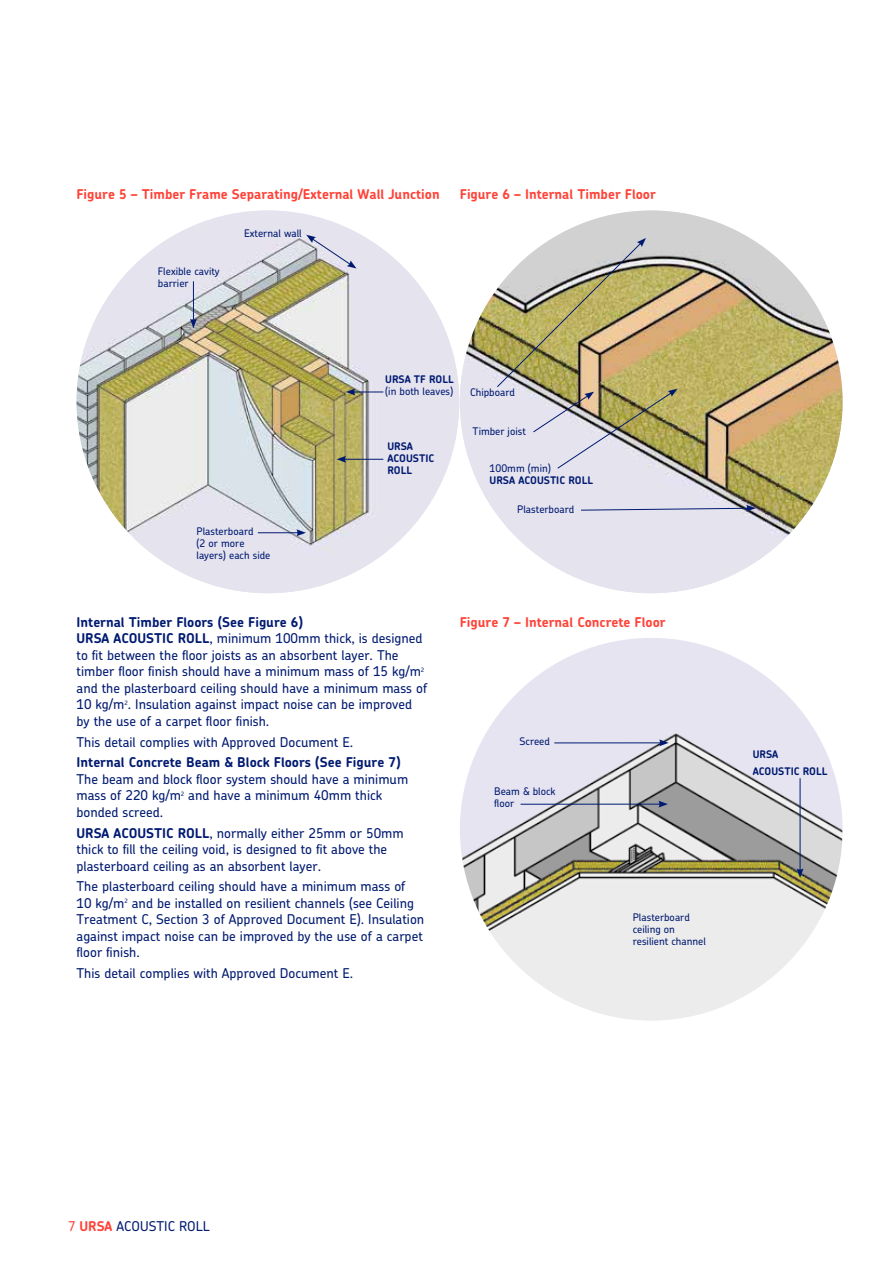
<style>
.page{position:relative;width:893px;height:1263px;background:#fff}
.page>*{position:absolute;margin:0;border:0;box-sizing:border-box;transform-origin:0 0}
.t1{font:500 13.5px/16.5px "Chevin Pro";color:#001a71}
.t2{font:700 13.5px "Chevin Pro";color:#ff4237}
.t3{font:700 13.5px "Chevin Pro";color:#001a71}
.t4{font:500 10.5px/12px "Chevin Pro";color:#001a71}
.t5{font:700 10.5px/12px "Chevin Pro";color:#001a71}
.t6{font:500 6px "Chevin Pro";color:#001a71}
.s1{font-weight:700}
.s2{color:#ff4237}
.s3{font-weight:700;color:#ff4237}
</style>
<div class="page">
<img style="left:77px;top:210px;width:382px;height:383px;border-radius:191px">
<img style="left:460px;top:210px;width:383px;height:383px;border-radius:191px">
<svg style="left:580px;top:505px;width:176px;height:7px"></svg>
<img style="left:496px;top:238px;width:181px;height:231px">
<hr style="left:353px;top:392px;width:30px;height:1px;background:#001a71">
<svg style="left:346px;top:388px;width:9px;height:7px"></svg>
<hr style="left:193px;top:281px;width:1px;height:40px;background:#001a71">
<svg style="left:190px;top:319px;width:7px;height:9px"></svg>
<hr style="left:344px;top:459px;width:39px;height:1px;background:#001a71">
<svg style="left:337px;top:456px;width:9px;height:7px"></svg>
<hr style="left:258px;top:532px;width:41px;height:1px;background:#001a71">
<svg style="left:296px;top:529px;width:10px;height:7px"></svg>
<svg style="left:306px;top:235px;width:50px;height:34px;background:#c8c8ce"></svg>
<img style="left:460px;top:638px;width:383px;height:382px;border-radius:191px">
<hr style="left:554px;top:742px;width:108px;height:1px;background:#001a71">
<svg style="left:659px;top:739px;width:10px;height:7px"></svg>
<hr style="left:521px;top:804px;width:140px;height:1px;background:#001a71">
<svg style="left:658px;top:801px;width:10px;height:6px"></svg>
<hr style="left:800px;top:778px;width:1px;height:93px;background:#001a71">
<svg style="left:797px;top:868px;width:6px;height:10px"></svg>
<p class="t2" style="left:77px;top:186px;width:365px">Figure 5 – Timber Frame Separating/External Wall Junction</p>
<p class="t2" style="left:460px;top:186px;width:197px">Figure 6 – Internal Timber Floor</p>
<p class="t4" style="left:158px;top:265px;width:63px">Flexible cavity barrier</p>
<p class="t4" style="left:244px;top:227px;width:59px">External wall</p>
<p class="t4" style="left:196px;top:525px;width:75px">Plasterboard<br>(2 or more layers) each side</p>
<p class="t5" style="left:385px;top:373px;width:70px">URSA TF ROLL</p>
<p class="t4" style="left:385px;top:385px;width:70px">(in both leaves)</p>
<p class="t5" style="left:387px;top:440px;width:48px">URSA<br>ACOUSTIC<br>ROLL</p>
<p class="t4" style="left:470px;top:386px;width:46px">Chipboard</p>
<p class="t4" style="left:473px;top:425px;width:55px">Timber joist</p>
<p class="t4" style="left:490px;top:462px;width:63px">100mm (min)</p>
<p class="t5" style="left:490px;top:475px;width:105px">URSA ACOUSTIC ROLL</p>
<p class="t4" style="left:517px;top:503px;width:59px">Plasterboard</p>
<p class="t1" style="left:77px;top:613px;width:347px"><span class="s1">Internal Timber Floors (See Figure 6)<br>URSA ACOUSTIC ROLL</span>, minimum 100mm thick, is designed to fit between the floor joists as an absorbent layer. The timber floor finish should have a minimum mass of 15 kg/m</p>
<p class="t6" style="left:421px;top:665px;width:5px">2</p>
<p class="t1" style="left:77px;top:679px;width:352px">and the plasterboard ceiling should have a minimum mass of<br>10 kg/m . Insulation against impact noise can be improved</p>
<p class="t6" style="left:124px;top:698px;width:5px">2</p>
<p class="t1" style="left:77px;top:710px;width:278px;line-height:20.7px">by the use of a carpet floor finish.<br>This detail complies with Approved Document E.</p>
<p class="t3" style="left:77px;top:753px;width:326px">Internal Concrete Beam &amp; Block Floors (See Figure 7)</p>
<p class="t1" style="left:77px;top:770px;width:333px">The beam and block floor system should have a minimum mass of 220 kg/m</p>
<p class="t6" style="left:181px;top:789px;width:5px">2</p>
<p class="t1" style="left:188px;top:787px;width:195px">and have a minimum 40mm thick</p>
<p class="t1" style="left:77px;top:801px;width:329px;line-height:20.7px">bonded screed.<br><span class="s1">URSA ACOUSTIC ROLL</span>, normally either 25mm or 50mm</p>
<p class="t1" style="left:77px;top:840px;width:312px">thick to fill the ceiling void, is designed to fit above the plasterboard ceiling as an absorbent layer.</p>
<p class="t1" style="left:77px;top:878px;width:330px">The plasterboard ceiling should have a minimum mass of<br>10 kg/m</p>
<p class="t1" style="left:77px;top:894px;width:349px;text-indent:55px">and be installed on resilient channels (see Ceiling Treatment C, Section 3 of Approved Document E). Insulation against impact noise can be improved by the use of a carpet floor finish.</p>
<p class="t1" style="left:77px;top:964px;width:278px">This detail complies with Approved Document E.</p>
<p class="t6" style="left:124px;top:897px;width:5px">2</p>
<p class="t2" style="left:460px;top:613px;width:207px">Figure 7 – Internal Concrete Floor</p>
<p class="t4" style="left:519px;top:734px;width:32px">Screed</p>
<p class="t4" style="left:494px;top:784px;width:63px">Beam &amp; block floor</p>
<p class="t4" style="left:633px;top:910px;width:75px">Plasterboard ceiling on resilient channel</p>
<p class="t5" style="left:753px;top:746px;width:76px;line-height:16.2px">URSA<br>ACOUSTIC ROLL</p>
<p class="t1" style="left:68px;top:1218px;width:143px"><span class="s2">7</span> <span class="s3">URSA</span> ACOUSTIC ROLL</p>
</div>
